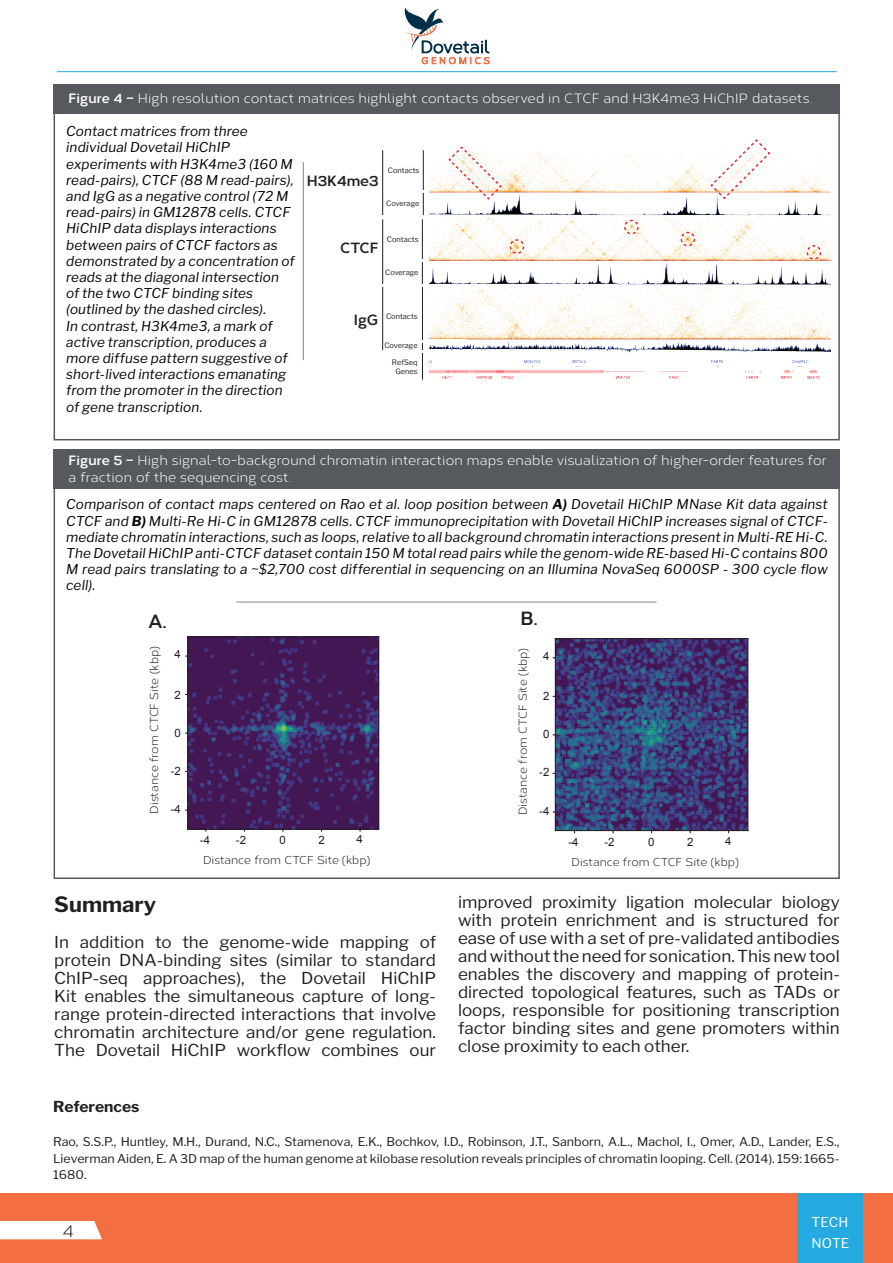
<style>
.page{position:relative;width:893px;height:1263px;background:#fff}
.page>*{position:absolute;margin:0;border:0;box-sizing:border-box;transform-origin:0 0}
.t1{font:700 21px "Libre Franklin";color:#231f20;scale:1.04 1}
.t2{font:700 19.05px "Corbert";color:#231f20}
.t3{font:16.95px "Corbert";color:#231f20}
.t4{font:16.35px/18px "Libre Franklin";color:#231f20;text-align:justify;scale:1.04 1}
.t5{font:700 15px "Libre Franklin";color:#231f20;scale:1.04 1}
.t6{font:700 14.85px "Corbert";color:#231f20}
.t7{font:italic 13.5px/16.2px "Libre Franklin";letter-spacing:.01em;color:#040503}
.t8{font:13.5px/16.2px "Corbert";letter-spacing:.01em;color:#fff}
.t9{font:13.5px/21px "Libre Franklin";letter-spacing:.01em;color:#fff}
.t10{font:12px/16.5px "Libre Franklin";color:#231f20;text-align:justify;scale:1.04 1}
.t11{font:11.4px "Corbert";color:#231f20}
.t12{font:11.4px "Arial";color:#231f20}
.t13{font:7.35px/8.9px "Libre Franklin";color:#231f20;text-align:center}
.s1{font-weight:700}
</style>
<div class="page">
<div style="left:0;top:1193px;width:893px;height:70px;background:#f36f42"></div>
<div style="left:797px;top:1193px;width:66px;height:70px;background:#24aae1"></div>
<svg style="left:404px;top:8px;width:85px;height:56px"></svg>
<div style="left:0;top:1221px;width:102px;height:18px;background:#fff"></div>
<hr style="left:57px;top:71px;width:780px;height:1px;background:#24aae1">
<div style="left:54px;top:89px;width:786px;height:351px;background:#fff;border:2px solid #56595d"></div>
<div style="left:54px;top:84px;width:786px;height:30px;background:#56595d"></div>
<hr style="left:303px;top:162px;width:1px;height:198px;background:#7e858e">
<img style="left:423px;top:151px;width:408px;height:228px">
<hr style="left:423px;top:150px;width:1px;height:40px;background:#231f20">
<svg style="left:423px;top:193px;width:1px;height:22px"></svg>
<hr style="left:422px;top:219px;width:1px;height:40px;background:#231f20">
<svg style="left:422px;top:262px;width:1px;height:22px"></svg>
<hr style="left:422px;top:287px;width:1px;height:53px;background:#231f20">
<hr style="left:382px;top:150px;width:1px;height:65px;background:#231f20">
<hr style="left:382px;top:219px;width:1px;height:65px;background:#231f20">
<hr style="left:382px;top:287px;width:1px;height:63px;background:#231f20">
<svg style="left:447px;top:146px;width:56px;height:55px"></svg>
<svg style="left:709px;top:139px;width:62px;height:61px"></svg>
<div style="left:510px;top:239px;width:14px;height:15px;border:1px dashed #ee1d23;border-radius:50%"></div>
<div style="left:624px;top:220px;width:15px;height:14px;border:1px dashed #ee1d23;border-radius:50%"></div>
<div style="left:681px;top:232px;width:14px;height:14px;border:1px dashed #ee1d23;border-radius:50%"></div>
<div style="left:807px;top:245px;width:14px;height:15px;border:1px dashed #ee1d23;border-radius:50%"></div>
<div style="left:428px;top:194px;width:38px;height:6px;background:#fff"></div>
<div style="left:429px;top:261px;width:38px;height:7px;background:#fff"></div>
<div style="left:429px;top:340px;width:37px;height:5px;background:#fff"></div>
<svg style="left:422px;top:343px;width:1px;height:37px"></svg>
<div style="left:54px;top:459px;width:786px;height:420px;background:#fff;border:2px solid #56595d"></div>
<div style="left:54px;top:449px;width:786px;height:40px;background:#56595d"></div>
<hr style="left:236px;top:602px;width:421px;height:1px;background:#7e858e">
<img style="left:188px;top:638px;width:190px;height:191px">
<hr style="left:187px;top:637px;width:1px;height:192px;background:#231f20">
<hr style="left:378px;top:637px;width:1px;height:192px;background:#231f20">
<hr style="left:188px;top:829px;width:191px;height:1px;background:#231f20">
<hr style="left:188px;top:637px;width:191px;height:1px;background:#231f20">
<img style="left:556px;top:639px;width:192px;height:191px">
<hr style="left:555px;top:638px;width:1px;height:192px;background:#231f20">
<hr style="left:748px;top:638px;width:1px;height:192px;background:#231f20">
<hr style="left:555px;top:830px;width:193px;height:1px;background:#231f20">
<hr style="left:555px;top:638px;width:193px;height:1px;background:#231f20">
<p class="t8" style="left:69px;top:89px;width:745px"><span class="s1">Figure 4 –</span> High resolution contact matrices highlight contacts observed in CTCF and H3K4me3 HiChIP datasets.</p>
<p class="t7" style="left:66px;top:123px;width:230px">Contact matrices from three individual Dovetail HiChIP experiments with H3K4me3 (160 M read-pairs), CTCF (88 M read-pairs), and IgG as a negative control (72 M read-pairs) in GM12878 cells. CTCF<br>HiChIP data displays interactions between pairs of CTCF factors as demonstrated by a concentration of reads at the diagonal intersection of the two CTCF binding sites (outlined by the dashed circles).<br>In contrast, H3K4me3, a mark of active transcription, produces a more diffuse pattern suggestive of short-lived interactions emanating from the promoter in the direction of gene transcription.</p>
<p class="t13" style="left:388px;top:166px;width:33px">Contacts</p>
<p class="t13" style="left:386px;top:199px;width:35px">Coverage</p>
<p class="t13" style="left:387px;top:235px;width:33px">Contacts</p>
<p class="t13" style="left:385px;top:268px;width:35px">Coverage</p>
<p class="t13" style="left:386px;top:312px;width:33px">Contacts</p>
<p class="t13" style="left:384px;top:341px;width:35px">Coverage</p>
<p class="t6" style="left:307px;top:169px;width:73px">H3K4me3</p>
<p class="t6" style="left:340px;top:236px;width:40px">CTCF</p>
<p class="t6" style="left:354px;top:309px;width:26px">IgG</p>
<p class="t13" style="left:392px;top:358px;width:27px">RefSeq<br>Genes</p>
<p class="t8" style="left:69px;top:452px;width:760px"><span class="s1">Figure 5 –</span> High signal-to-background chromatin interaction maps enable visualization of higher-order features for a fraction of the sequencing cost.</p>
<p class="t7" style="left:66px;top:496px;width:763px;text-align:justify">Comparison of contact maps centered on Rao et al. loop position between <span class="s1">A)</span> Dovetail HiChIP MNase Kit data against CTCF and <span class="s1">B)</span> Multi-Re Hi-C in GM12878 cells. CTCF immunoprecipitation with Dovetail HiChIP increases signal of CTCF&shy;mediate chromatin interactions, such as loops, relative to all background chromatin interactions present in Multi-RE Hi-C.<br>The Dovetail HiChIP anti-CTCF dataset contain 150 M total read pairs while the genom-wide RE-based Hi-C contains 800<br>M read pairs translating to a ~$2,700 cost differential in sequencing on an Illumina NovaSeq 6000SP - 300 cycle flow cell).</p>
<p class="t2" style="left:148px;top:607px;width:20px">A.</p>
<p class="t2" style="left:520px;top:603px;width:18px">B.</p>
<p class="t11" style="left:146px;top:813px;width:169px;rotate:-90deg">Distance from CTCF Site (kbp)</p>
<p class="t12" style="left:174px;top:647px;width:8px">4</p>
<p class="t12" style="left:174px;top:687px;width:8px">2</p>
<p class="t12" style="left:174px;top:725px;width:8px">0</p>
<p class="t12" style="left:171px;top:763px;width:12px">-2</p>
<p class="t12" style="left:171px;top:801px;width:12px">-4</p>
<p class="t11" style="left:515px;top:815px;width:169px;rotate:-90deg">Distance from CTCF Site (kbp)</p>
<p class="t12" style="left:543px;top:649px;width:8px">4</p>
<p class="t12" style="left:543px;top:689px;width:8px">2</p>
<p class="t12" style="left:543px;top:727px;width:8px">0</p>
<p class="t12" style="left:539px;top:765px;width:12px">-2</p>
<p class="t12" style="left:539px;top:803px;width:12px">-4</p>
<p class="t12" style="left:200px;top:833px;width:12px">-4</p>
<p class="t12" style="left:236px;top:833px;width:12px">-2</p>
<p class="t12" style="left:280px;top:833px;width:8px">0</p>
<p class="t12" style="left:319px;top:833px;width:8px">2</p>
<p class="t12" style="left:357px;top:832px;width:8px">4</p>
<p class="t12" style="left:568px;top:834px;width:12px">-4</p>
<p class="t12" style="left:604px;top:834px;width:12px">-2</p>
<p class="t12" style="left:648px;top:834px;width:8px">0</p>
<p class="t12" style="left:687px;top:834px;width:8px">2</p>
<p class="t12" style="left:725px;top:833px;width:8px">4</p>
<p class="t11" style="left:203px;top:852px;width:169px">Distance from CTCF Site (kbp)</p>
<p class="t11" style="left:572px;top:854px;width:169px">Distance from CTCF Site (kbp)</p>
<p class="t1" style="left:54px;top:892px;width:99px">Summary</p>
<p class="t4" style="left:54px;top:933px;width:369px">In addition to the genome-wide mapping of protein DNA-binding sites (similar to standard ChIP-seq approaches), the Dovetail HiChIP Kit enables the simultaneous capture of long&shy;range protein-directed interactions that involve chromatin architecture and/or gene regulation.<br>The Dovetail HiChIP workflow combines our</p>
<p class="t4" style="left:458px;top:893px;width:369px">improved proximity ligation molecular biology with protein enrichment and is structured for ease of use with a set of pre-validated antibodies and without the need for sonication. This new tool enables the discovery and mapping of protein&shy;directed topological features, such as TADs or loops, responsible for positioning transcription factor binding sites and gene promoters within close proximity to each other.</p>
<p class="t5" style="left:53px;top:1097px;width:85px">References</p>
<p class="t10" style="left:53px;top:1133px;width:758px">Rao, S.S.P., Huntley, M.H., Durand, N.C., Stamenova, E.K., Bochkov, I.D., Robinson, J.T., Sanborn, A.L., Machol, I., Omer, A.D., Lander, E.S., Lieverman Aiden, E. A 3D map of the human genome at kilobase resolution reveals principles of chromatin looping. Cell. (2014). 159: 1665- 1680.</p>
<p class="t3" style="left:63px;top:1218px;width:12px">4</p>
<p class="t9" style="left:811px;top:1212px;width:39px">TECH<br>NOTE</p>
</div>
